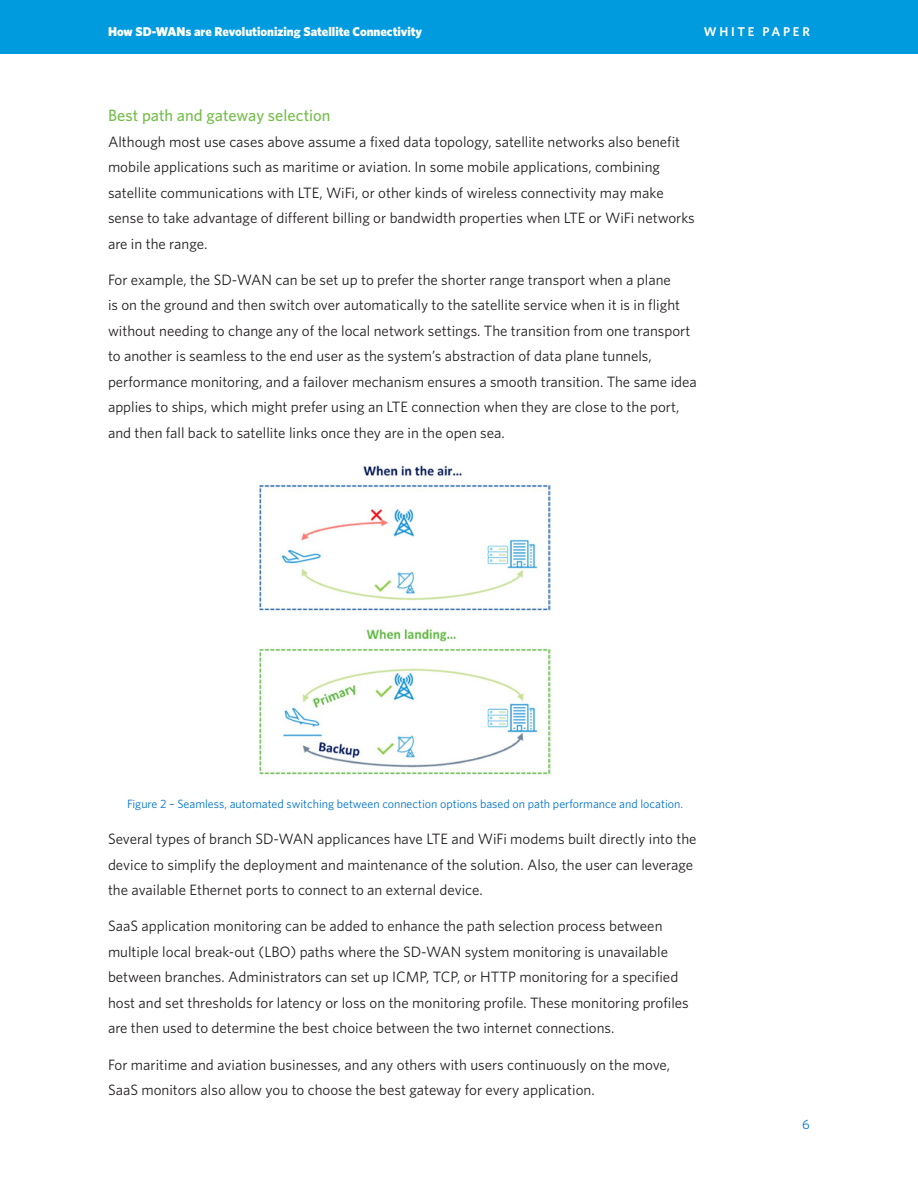
<style>
.page{position:relative;width:918px;height:1188px;background:#fff}
.page>*{position:absolute;margin:0;border:0;box-sizing:border-box;transform-origin:0 0}
.t1{font:500 16.5px "Whitney";color:#77be4e}
.Main_Body_Text{font:15px/25.5px "Whitney";color:#231f20}
.t2{font:13.5px "Whitney";color:#0073ce}
.t3{font:900 12.75px "Whitney";color:#fff}
.t4{font:600 12.75px "Whitney";letter-spacing:.215em;color:#fff}
.t5{font:12px "Whitney";color:#0073ce}
</style>
<div class="page">
<div style="left:0;top:0;width:918px;height:54px;background:#009bde"></div>
<img style="left:260px;top:465px;width:290px;height:310px">
<p class="t3" style="left:108px;top:23px;width:316px">How SD-WANs are Revolutionizing Satellite Connectivity</p>
<p class="t4" style="left:704px;top:24px;width:108px">WHITE PAPER</p>
<h2 class="t1" style="left:108px;top:105px;width:224px">Best path and gateway selection</h2>
<p class="Main_Body_Text" style="left:108px;top:128px;width:588px">Although most use cases above assume a fixed data topology, satellite networks also benefit mobile applications such as maritime or aviation. In some mobile applications, combining satellite communications with LTE, WiFi, or other kinds of wireless connectivity may make sense to take advantage of different billing or bandwidth properties when LTE or WiFi networks are in the range.</p>
<p class="Main_Body_Text" style="left:108px;top:267px;width:590px">For example, the SD-WAN can be set up to prefer the shorter range transport when a plane<br>is on the ground and then switch over automatically to the satellite service when it is in flight without needing to change any of the local network settings. The transition from one transport to another is seamless to the end user as the system’s abstraction of data plane tunnels, performance monitoring, and a failover mechanism ensures a smooth transition. The same idea applies to ships, which might prefer using an LTE connection when they are close to the port, and then fall back to satellite links once they are in the open sea.</p>
<p class="t5" style="left:127px;top:796px;width:556px">Figure 2 – Seamless, automated switching between connection options based on path performance and location.</p>
<p class="Main_Body_Text" style="left:108px;top:826px;width:590px">Several types of branch SD-WAN applicances have LTE and WiFi modems built directly into the device to simplify the deployment and maintenance of the solution. Also, the user can leverage the available Ethernet ports to connect to an external device.</p>
<p class="Main_Body_Text" style="left:108px;top:913px;width:582px">SaaS application monitoring can be added to enhance the path selection process between multiple local break-out (LBO) paths where the SD-WAN system monitoring is unavailable between branches. Administrators can set up ICMP, TCP, or HTTP monitoring for a specified host and set thresholds for latency or loss on the monitoring profile. These monitoring profiles are then used to determine the best choice between the two internet connections.</p>
<p class="Main_Body_Text" style="left:108px;top:1051px;width:564px">For maritime and aviation businesses, and any others with users continuously on the move,<br>SaaS monitors also allow you to choose the best gateway for every application.</p>
<p class="t2" style="left:802px;top:1115px;width:9px">6</p>
</div>
